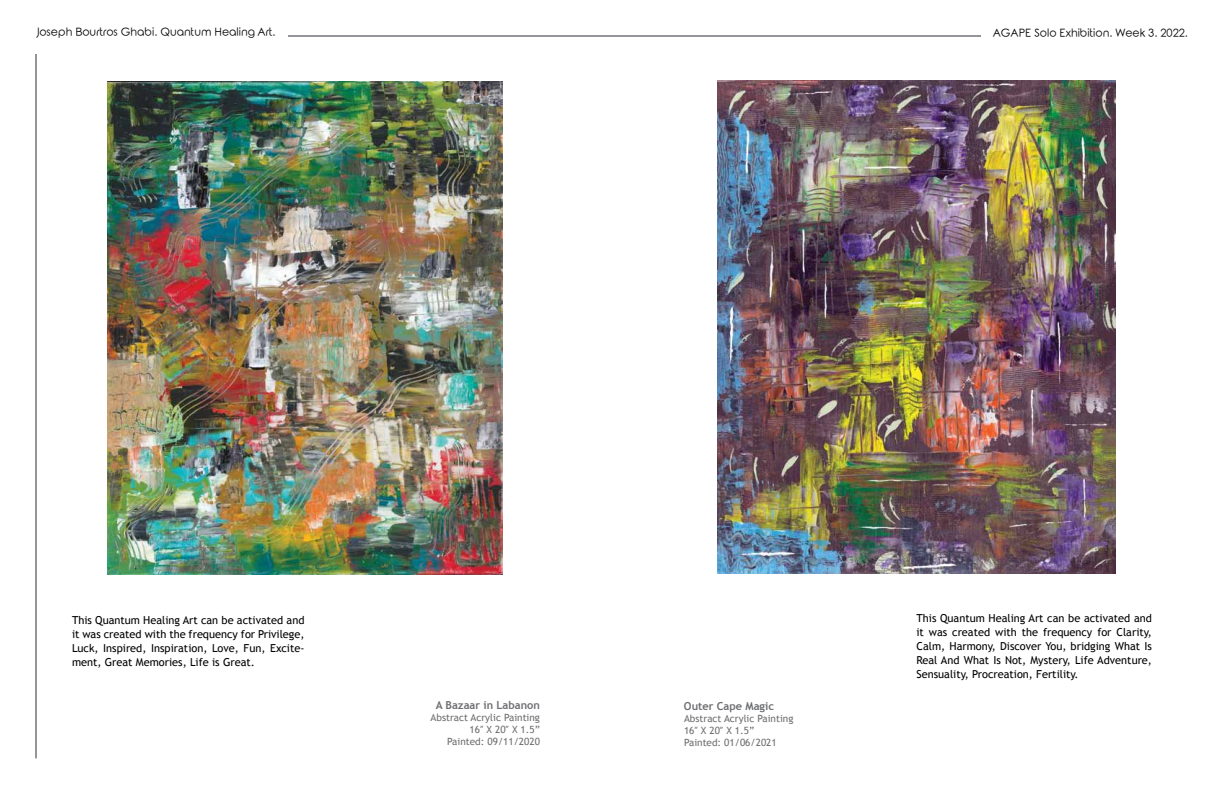
<style>
.page{position:relative;width:1224px;height:792px;background:#fff}
.page>*{position:absolute;margin:0;border:0;box-sizing:border-box;transform-origin:0 0}
.t1{font:11px/14px "Trebuchet MS";color:#000;text-align:justify}
.t2{font:11px "Rounded Elegance";color:#000}
.t3{font:700 11px "Trebuchet MS";color:#6d6e71}
.t4{font:10px/12px "Trebuchet MS";color:#6d6e71;text-align:right}
</style>
<div class="page">
<hr style="left:35px;top:54px;width:2px;height:704px;background:#939598">
<hr style="left:288px;top:35px;width:693px;height:2px;background:#939598">
<img style="left:108px;top:81px;width:395px;height:494px">
<img style="left:718px;top:81px;width:397px;height:492px">
<p class="t2" style="left:36px;top:26px;width:241px">Joseph Bourtros Ghabi. Quantum Healing Art.</p>
<p class="t2" style="left:993px;top:27px;width:197px">AGAPE Solo Exhibition. Week 3. 2022.</p>
<p class="t1" style="left:72px;top:613px;width:234px">This Quantum Healing Art can be activated and it was created with the frequency for Privilege, Luck, Inspired, Inspiration, Love, Fun, Excite&shy;ment, Great Memories, Life is Great.</p>
<p class="t3" style="left:436px;top:699px;width:106px">A Bazaar in Labanon</p>
<p class="t4" style="left:431px;top:712px;width:111px">Abstract Acrylic Painting<br>16″ X 20″ X 1.5”<br>Painted: 09/11/2020</p>
<p class="t3" style="left:684px;top:699px;width:92px">Outer Cape Magic</p>
<p class="t4" style="left:684px;top:713px;width:111px;text-align:left">Abstract Acrylic Painting<br>16″ X 20″ X 1.5”<br>Painted: 01/06/2021</p>
<p class="t1" style="left:917px;top:611px;width:237px">This Quantum Healing Art can be activated and it was created with the frequency for Clarity, Calm, Harmony, Discover You, bridging What Is Real And What Is Not, Mystery, Life Adventure, Sensuality, Procreation, Fertility.</p>
</div>
